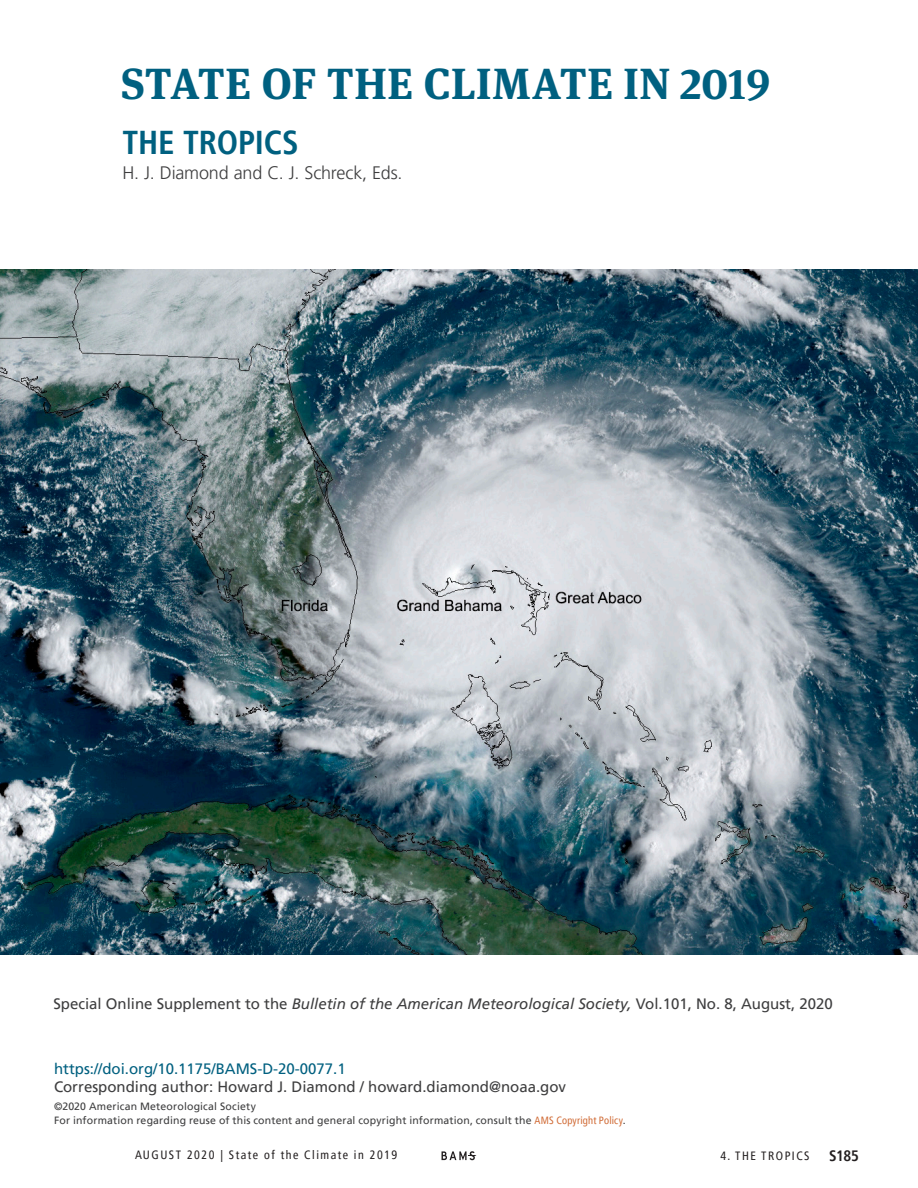
<style>
.page{position:relative;width:918px;height:1188px;background:#fff}
.page>*{position:absolute;margin:0;border:0;box-sizing:border-box;transform-origin:0 0}
.Centered_TOC_Title{font:700 43.5px "Meta Serif Pro";letter-spacing:.015em;color:#006080}
.Article_Title__Main{font:700 condensed 33px "Frutiger LT Pro";letter-spacing:-.005em;color:#006080}
.Authors{font:300 18px "Frutiger LT Pro";letter-spacing:-.01em;color:#3e3e3f}
.info_box_-_DOI_Corre{font:15px "Frutiger LT Pro";color:#3e3e3f}
.info_box_-_DOI_Corre-2{font:15px "Frutiger LT Pro";color:#006080}
.t1{font:700 condensed 15px "Frutiger LT Pro";color:#231f20}
.t2{font:condensed 12px "Frutiger LT Pro";letter-spacing:.125em;color:#231f20}
.info_box_-_Copyright{font:10.5px "Frutiger LT Pro";letter-spacing:.015em;color:#3e3e3f}
.s1{font-style:italic}
.s2{font-stretch:condensed;color:#d16c37}
</style>
<div class="page">
<svg style="left:442px;top:1151px;width:34px;height:9px"></svg>
<img style="left:0;top:270px;width:918px;height:685px">
<p class="Centered_TOC_Title" style="left:121px;top:49px;width:651px">STATE OF THE CLIMATE IN 2019</p>
<p class="Article_Title__Main" style="left:122px;top:123px;width:178px">THE TROPICS</p>
<p class="Authors" style="left:122px;top:163px;width:282px">H. J. Diamond and C. J. Schreck, Eds.</p>
<p class="info_box_-_DOI_Corre" style="left:53px;top:995px;width:781px">Special Online Supplement to the <span class="s1">Bulletin of the American Meteorological Society,</span> Vol.101, No. 8, August, 2020</p>
<p class="info_box_-_DOI_Corre-2" style="left:54px;top:1060px;width:293px">https://doi.org/10.1175/BAMS-D-20-0077.1</p>
<p class="info_box_-_DOI_Corre" style="left:54px;top:1078px;width:514px">Corresponding author: Howard J. Diamond / howard.diamond@noaa.gov</p>
<p class="info_box_-_Copyright" style="left:54px;top:1100px;width:203px">©2020 American Meteorological Society</p>
<p class="info_box_-_Copyright" style="left:54px;top:1114px;width:573px">For information regarding reuse of this content and general copyright information, consult the <span class="s2">AMS Copyright Policy</span>.</p>
<p class="t2" style="left:135px;top:1148px;width:264px">AUGUST 2020 | State of the Climate in 2019</p>
<p class="t2" style="left:720px;top:1149px;width:91px">4. THE TROPICS</p>
<p class="t1" style="left:829px;top:1147px;width:31px">S185</p>
</div>
